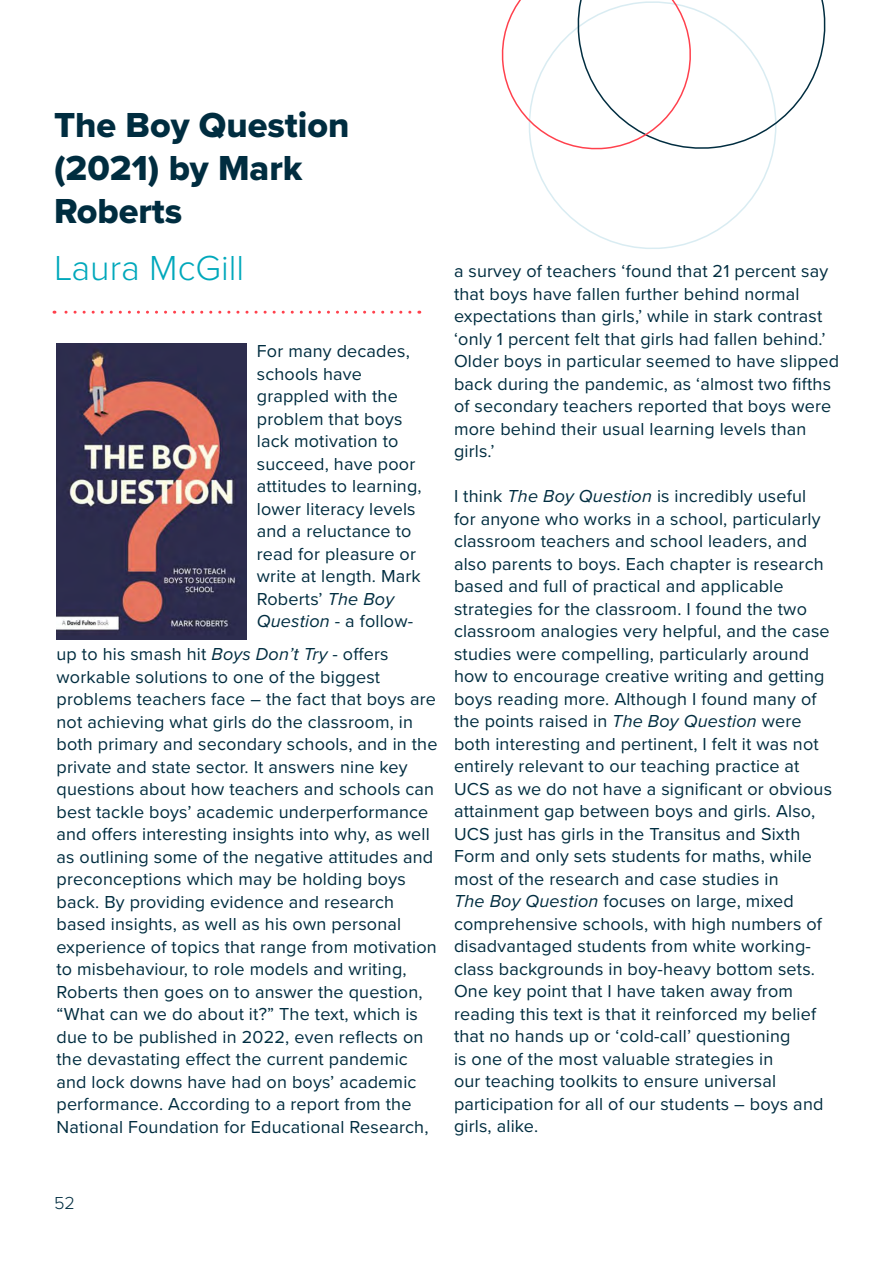
<style>
.page{position:relative;width:893px;height:1263px;background:#fff}
.page>*{position:absolute;margin:0;border:0;box-sizing:border-box;transform-origin:0 0}
.t1{font:36px/43.2px "Proxima Nova Extrabld";color:#002d40}
.t2{font:300 36px "Proxima Nova";color:#00a8bb}
.t3{font:18px/22.5px "Proxima Nova";letter-spacing:.01em;color:#002d40}
.t4{font:300 18px "Proxima Nova";color:#002d40}
.s1{font-style:italic}
</style>
<div class="page">
<img style="left:56px;top:343px;width:191px;height:296px">
<svg style="left:54px;top:311px;width:356px;height:3px"></svg>
<svg style="left:532px;top:155px;width:241px;height:94px"></svg>
<svg style="left:501px;top:0;width:325px;height:155px"></svg>
<h1 class="t1" style="left:54px;top:103px;width:297px">The Boy Question (2021) by Mark<br>Roberts</h1>
<h1 class="t2" style="left:54px;top:241px;width:192px">Laura McGill</h1>
<p class="t3" style="left:454px;top:259px;width:386px">a survey of teachers ‘found that 21 percent say that boys have fallen further behind normal expectations than girls,’ while in stark contrast ‘only 1 percent felt that girls had fallen behind.’ Older boys in particular seemed to have slipped back during the pandemic, as ‘almost two fifths of secondary teachers reported that boys were more behind their usual learning levels than girls.’</p>
<p class="t3" style="left:454px;top:484px;width:380px">I think <span class="s1">The Boy Question</span> is incredibly useful for anyone who works in a school, particularly classroom teachers and school leaders, and also parents to boys. Each chapter is research based and full of practical and applicable strategies for the classroom. I found the two classroom analogies very helpful, and the case studies were compelling, particularly around how to encourage creative writing and getting boys reading more. Although I found many of the points raised in <span class="s1">The Boy Question</span> were both interesting and pertinent, I felt it was not entirely relevant to our teaching practice at UCS as we do not have a significant or obvious attainment gap between boys and girls. Also, UCS just has girls in the Transitus and Sixth Form and only sets students for maths, while most of the research and case studies in<br><span class="s1">The Boy Question</span> focuses on large, mixed comprehensive schools, with high numbers of disadvantaged students from white working&shy;class backgrounds in boy-heavy bottom sets.<br>One key point that I have taken away from reading this text is that it reinforced my belief that no hands up or ‘cold-call’ questioning<br>is one of the most valuable strategies in<br>our teaching toolkits to ensure universal participation for all of our students – boys and girls, alike.</p>
<p class="t3" style="left:257px;top:339px;width:166px">For many decades, schools have grappled with the problem that boys lack motivation to succeed, have poor attitudes to learning, lower literacy levels and a reluctance to read for pleasure or write at length. Mark<br>Roberts’ <span class="s1">The Boy<br>Question</span> - a follow-</p>
<p class="t3" style="left:56px;top:642px;width:383px">up to his smash hit <span class="s1">Boys Don’t Try</span> - offers workable solutions to one of the biggest problems teachers face – the fact that boys are not achieving what girls do the classroom, in both primary and secondary schools, and in the private and state sector. It answers nine key questions about how teachers and schools can best tackle boys’ academic underperformance and offers interesting insights into why, as well as outlining some of the negative attitudes and preconceptions which may be holding boys back. By providing evidence and research based insights, as well as his own personal experience of topics that range from motivation to misbehaviour, to role models and writing, Roberts then goes on to answer the question, “What can we do about it?” The text, which is due to be published in 2022, even reflects on the devastating effect the current pandemic and lock downs have had on boys’ academic performance. According to a report from the National Foundation for Educational Research,</p>
<p class="t4" style="left:54px;top:1189px;width:22px">52</p>
</div>
